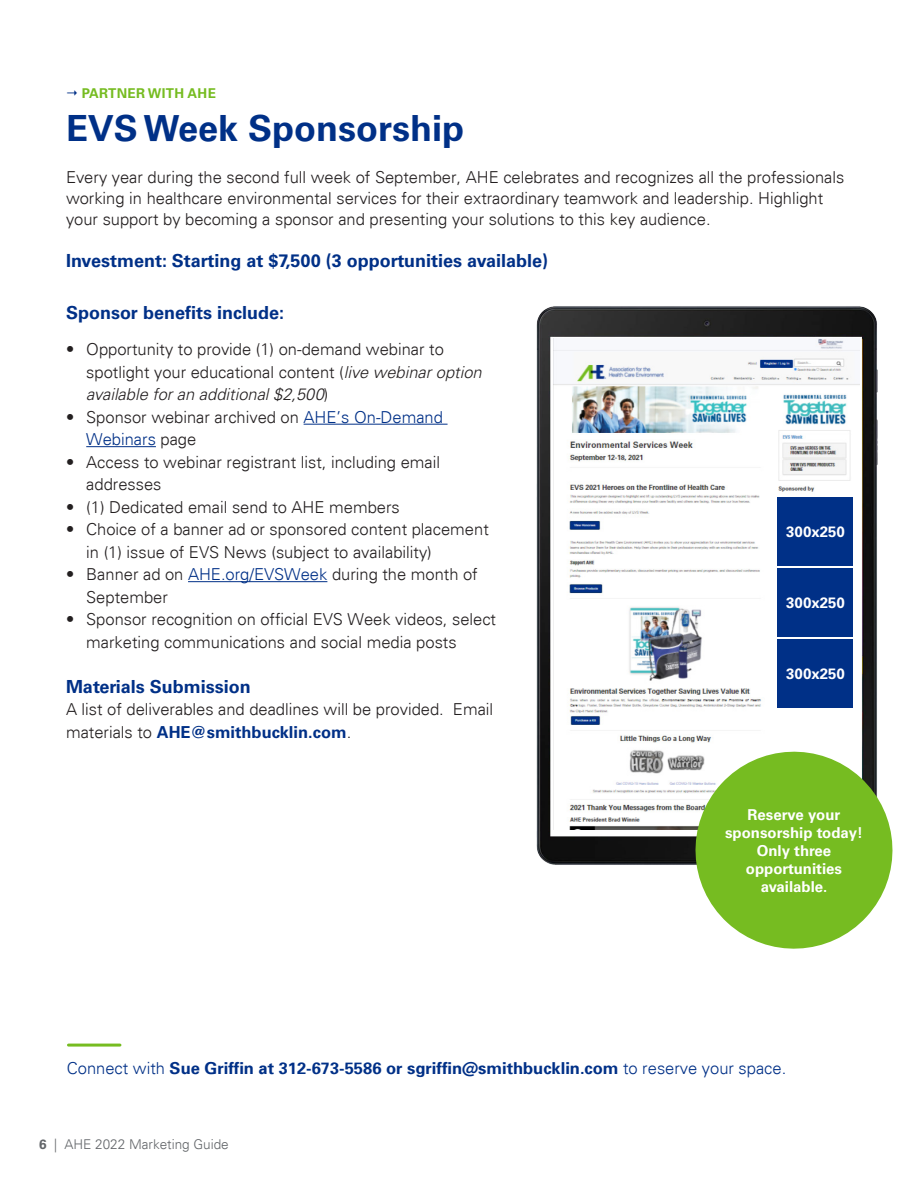
<style>
.page{position:relative;width:918px;height:1188px;background:#fff}
.page>*{position:absolute;margin:0;border:0;box-sizing:border-box;transform-origin:0 0}
.t1{font:700 36px "Univers";color:#003087}
.t2{font:700 18px "Univers";color:#003087}
.t3{font:300 16.5px/22.5px "Univers";color:#231f20}
.t4{font:700 16.5px "Univers 65";color:#003087}
.t5{font:700 15px/18px "Univers";color:#fff;text-align:center}
.t6{font:300 13.5px "Univers";color:#63666a}
.t7{font:700 13.5px "Univers";letter-spacing:.025em;color:#76bc21}
.s1{font-style:italic}
.s2{color:#003087}
.s3{font-weight:700;color:#003087}
.s4{font-family:"Univers";font-weight:300}
.s5{font-weight:700}
</style>
<div class="page">
<hr style="left:68px;top:1044px;width:52px;height:3px;background:#76bc21">
<hr style="left:304px;top:424px;width:144px;height:1px;background:#003087">
<hr style="left:86px;top:446px;width:70px;height:1px;background:#003087">
<hr style="left:188px;top:581px;width:139px;height:1px;background:#003087">
<img style="left:536px;top:306px;width:342px;height:559px">
<img style="left:553px;top:339px;width:307px;height:490px">
<div style="left:778px;top:497px;width:75px;height:68px;background:#003087"></div>
<div style="left:778px;top:568px;width:75px;height:68px;background:#003087"></div>
<div style="left:778px;top:639px;width:75px;height:68px;background:#003087"></div>
<svg style="left:685px;top:741px;width:208px;height:208px;fill:#76bc21"></svg>
<p class="t7" style="left:82px;top:85px;width:136px">PARTNER WITH AHE</p>
<p class="t1" style="left:66px;top:107px;width:400px">EVS Week Sponsorship</p>
<p class="t3" style="left:66px;top:167px;width:780px;line-height:21px">Every year during the second full week of September, AHE celebrates and recognizes all the professionals working in healthcare environmental services for their extraordinary teamwork and leadership. Highlight your support by becoming a sponsor and presenting your solutions to this key audience.</p>
<p class="t2" style="left:66px;top:250px;width:484px">Investment: Starting at $7,500 (3 opportunities available)</p>
<p class="t2" style="left:66px;top:302px;width:220px">Sponsor benefits include:</p>
<p class="t3" style="left:86px;top:338px;width:397px;text-indent:-20px">• Opportunity to provide (1) on-demand webinar to spotlight your educational content (<span class="s1">live webinar option available for an additional $2,500</span>)</p>
<p class="t3" style="left:86px;top:405px;width:358px;text-indent:-20px">• Sponsor webinar archived on <span class="s2">AHE’s On-Demand<br>Webinars</span> page</p>
<p class="t3" style="left:86px;top:450px;width:355px;text-indent:-20px">• Access to webinar registrant list, including email addresses</p>
<p class="t3" style="left:66px;top:495px;width:335px">• (1) Dedicated email send to AHE members</p>
<p class="t3" style="left:86px;top:518px;width:404px;text-indent:-20px">• Choice of a banner ad or sponsored content placement in (1) issue of EVS News (subject to availability)</p>
<p class="t3" style="left:86px;top:563px;width:393px;text-indent:-20px">• Banner ad on <span class="s2">AHE.org/EVSWeek</span> during the month of<br>September</p>
<p class="t3" style="left:86px;top:608px;width:411px;text-indent:-20px">• Sponsor recognition on official EVS Week videos, select marketing communications and social media posts</p>
<p class="t2" style="left:66px;top:676px;width:186px">Materials Submission</p>
<p class="t3" style="left:66px;top:698px;width:429px">A list of deliverables and deadlines will be provided. Email materials to <span class="s3">AHE@smithbucklin.com</span>.</p>
<p class="t5" style="left:786px;top:522px;width:60px">300x250</p>
<p class="t5" style="left:786px;top:594px;width:60px">300x250</p>
<p class="t5" style="left:786px;top:665px;width:60px">300x250</p>
<p class="t5" style="left:725px;top:806px;width:139px">Reserve your sponsorship today!</p>
<p class="t5" style="left:746px;top:842px;width:98px">Only three opportunities available.</p>
<p class="t4" style="left:67px;top:1057px;width:721px"><span class="s4">Connect with</span> Sue Griffin at 312-673-5586 or sgriffin@smithbucklin.com <span class="s4">to reserve your space.</span></p>
<p class="t6" style="left:39px;top:1136px;width:191px"><span class="s5">6</span> | AHE 2022 Marketing Guide</p>
</div>
